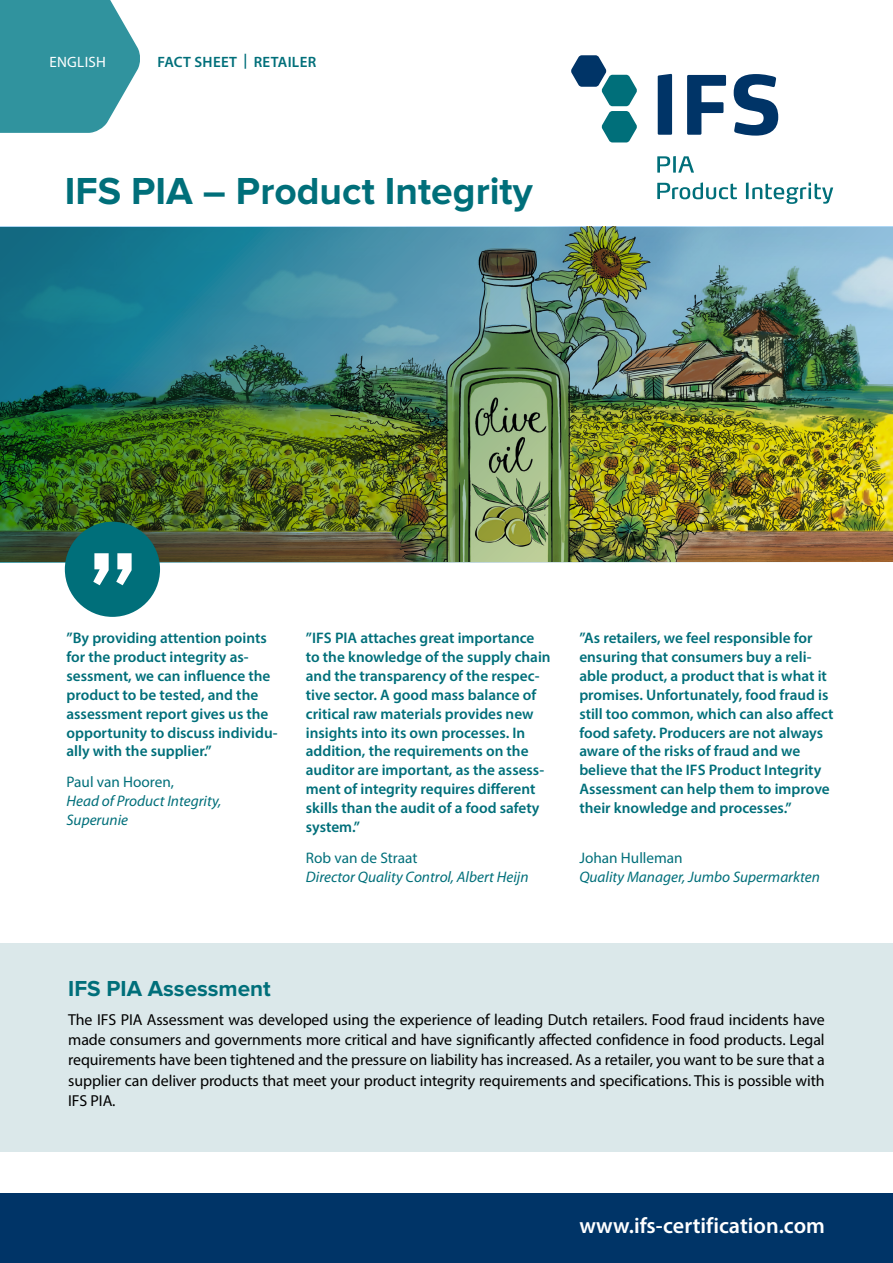
<style>
.page{position:relative;width:893px;height:1263px;background:#fff}
.page>*{position:absolute;margin:0;border:0;box-sizing:border-box;transform-origin:0 0}
.t1{font:700 39px "Proxima Nova";color:#006f7a}
.t2{font:700 22.5px "Proxima Nova";color:#006f7a}
.t3{font:600 22.2px "Myriad Pro";color:#fff}
.t4{font:15.9px/20.2px "Myriad Pro";letter-spacing:-.005em;color:#000;text-align:justify}
.t5{font:600 15.3px/18.9px "Myriad Pro";color:#006f7a}
.t6{font:italic 15.3px/18.9px "Myriad Pro";color:#006f7a}
.t7{font:15.3px "Myriad Pro";color:#006f7a}
.t8{font:600 15px "Myriad Pro";letter-spacing:.02em;color:#006f7a}
.t9{font:15px "Myriad Pro";letter-spacing:.02em;color:#fff}
</style>
<div class="page">
<img style="left:0;top:227px;width:893px;height:335px">
<div style="left:65px;top:522px;width:95px;height:95px;background:#006f7a;border-radius:50%"></div>
<div style="left:0;top:944px;width:893px;height:208px;background:#dbe8ea"></div>
<div style="left:0;top:1194px;width:893px;height:69px;background:#003467"></div>
<svg style="left:0;top:0;width:140px;height:133px;background:#459ea8"></svg>
<svg style="left:658px;top:74px;width:120px;height:62px"></svg>
<svg style="left:571px;top:55px;width:66px;height:87px"></svg>
<svg style="left:657px;top:156px;width:13px;height:17px"></svg>
<hr style="left:673px;top:156px;width:3px;height:17px;background:#006f7a">
<svg style="left:678px;top:156px;width:16px;height:17px"></svg>
<svg style="left:657px;top:182px;width:80px;height:17px"></svg>
<hr style="left:746px;top:182px;width:3px;height:17px;background:#006f7a">
<svg style="left:752px;top:182px;width:81px;height:22px"></svg>
<svg style="left:93px;top:553px;width:39px;height:32px"></svg>
<p class="t9" style="left:49px;top:52px;width:58px">ENGLISH</p>
<p class="t8" style="left:157px;top:52px;width:160px">FACT SHEET | RETAILER</p>
<h1 class="t1" style="left:65px;top:168px;width:469px">IFS PIA – Product Integrity</h1>
<p class="t5" style="left:67px;top:628px;width:213px">”By providing attention points for the product integrity as&shy;sessment, we can influence the product to be tested, and the assessment report gives us the opportunity to discuss individu&shy;ally with the supplier.”</p>
<p class="t7" style="left:67px;top:772px;width:109px">Paul van Hooren,</p>
<p class="t6" style="left:67px;top:792px;width:156px">Head of Product Integrity,<br>Superunie</p>
<p class="t5" style="left:306px;top:628px;width:246px">”IFS PIA attaches great importance to the knowledge of the supply chain and the transparency of the respec&shy;tive sector. A good mass balance of critical raw materials provides new insights into its own processes. In addition, the requirements on the auditor are important, as the assess&shy;ment of integrity requires different skills than the audit of a food safety system.”</p>
<p class="t7" style="left:306px;top:848px;width:113px">Rob van de Straat</p>
<p class="t6" style="left:306px;top:867px;width:224px">Director Quality Control, Albert Heijn</p>
<p class="t5" style="left:579px;top:628px;width:256px">”As retailers, we feel responsible for ensuring that consumers buy a reli&shy;able product, a product that is what it promises. Unfortunately, food fraud is still too common, which can also affect food safety. Producers are not always aware of the risks of fraud and we believe that the IFS Product Integrity Assessment can help them to improve their knowledge and processes.”</p>
<p class="t7" style="left:579px;top:848px;width:105px">Johan Hulleman</p>
<p class="t6" style="left:579px;top:867px;width:242px">Quality Manager, Jumbo Supermarkten</p>
<h2 class="t2" style="left:68px;top:976px;width:204px">IFS PIA Assessment</h2>
<p class="t4" style="left:68px;top:1009px;width:758px">The IFS PIA Assessment was developed using the experience of leading Dutch retailers. Food fraud incidents have made consumers and governments more critical and have significantly affected confidence in food products. Legal requirements have been tightened and the pressure on liability has increased. As a retailer, you want to be sure that a supplier can deliver products that meet your product integrity requirements and specifications. This is possible with IFS PIA.</p>
<h3 class="t3" style="left:579px;top:1211px;width:247px">www.ifs-certification.com</h3>
</div>
